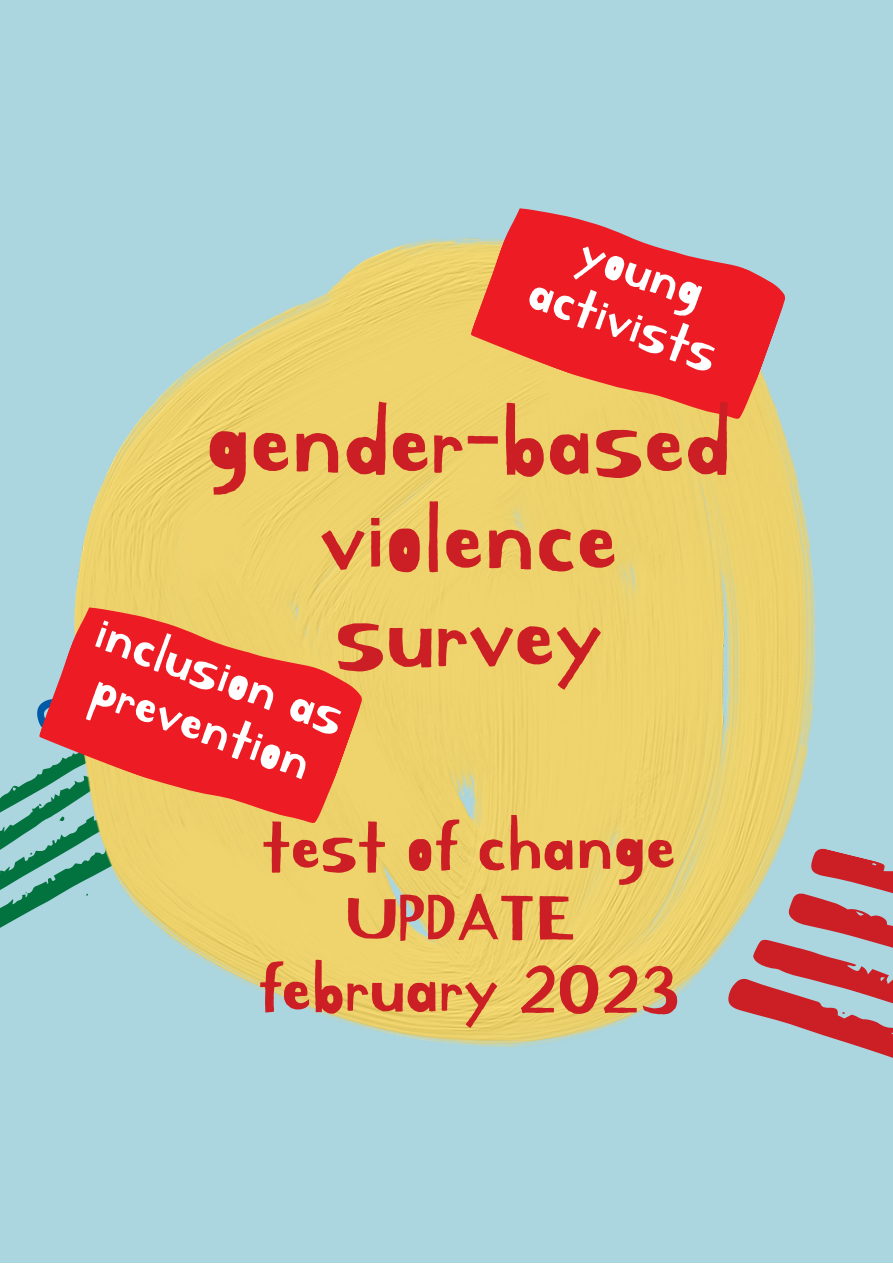
<style>
.page{position:relative;width:893px;height:1264px;background:#fff}
.page>*{position:absolute;margin:0;border:0;box-sizing:border-box;transform-origin:0 0}
.t1{font:103.8px/96.6px "Kirang Haerang";color:#cc1e25;text-align:center}
.t2{font:75.6px/70.9px "Kirang Haerang";color:#cc1e25;text-align:center}
.t3{font:58.05px/54px "Kirang Haerang";color:#fff;text-align:center}
</style>
<div class="page">
<div style="left:0;top:0;width:892px;height:1262px;background:#abd5df"></div>
<img style="left:76px;top:237px;width:740px;height:810px">
<svg style="left:0;top:775px;width:193px;height:236px"></svg>
<svg style="left:469px;top:208px;width:322px;height:226px;fill:#ed1c24"></svg>
<svg style="left:714px;top:846px;width:178px;height:212px"></svg>
<svg style="left:37px;top:587px;width:331px;height:251px;background:#e1714e"></svg>
<p class="t3" style="left:558px;top:214px;width:199px;rotate:20deg">young activists</p>
<h1 class="t1" style="left:206px;top:396px;width:526px">gender-based violence survey</h1>
<p class="t3" style="left:106px;top:606px;width:262px;text-align:left;rotate:20deg">inclusion as prevention</p>
<h2 class="t2" style="left:258px;top:813px;width:423px">test of change<br>UPDATE february 2023</h2>
</div>
